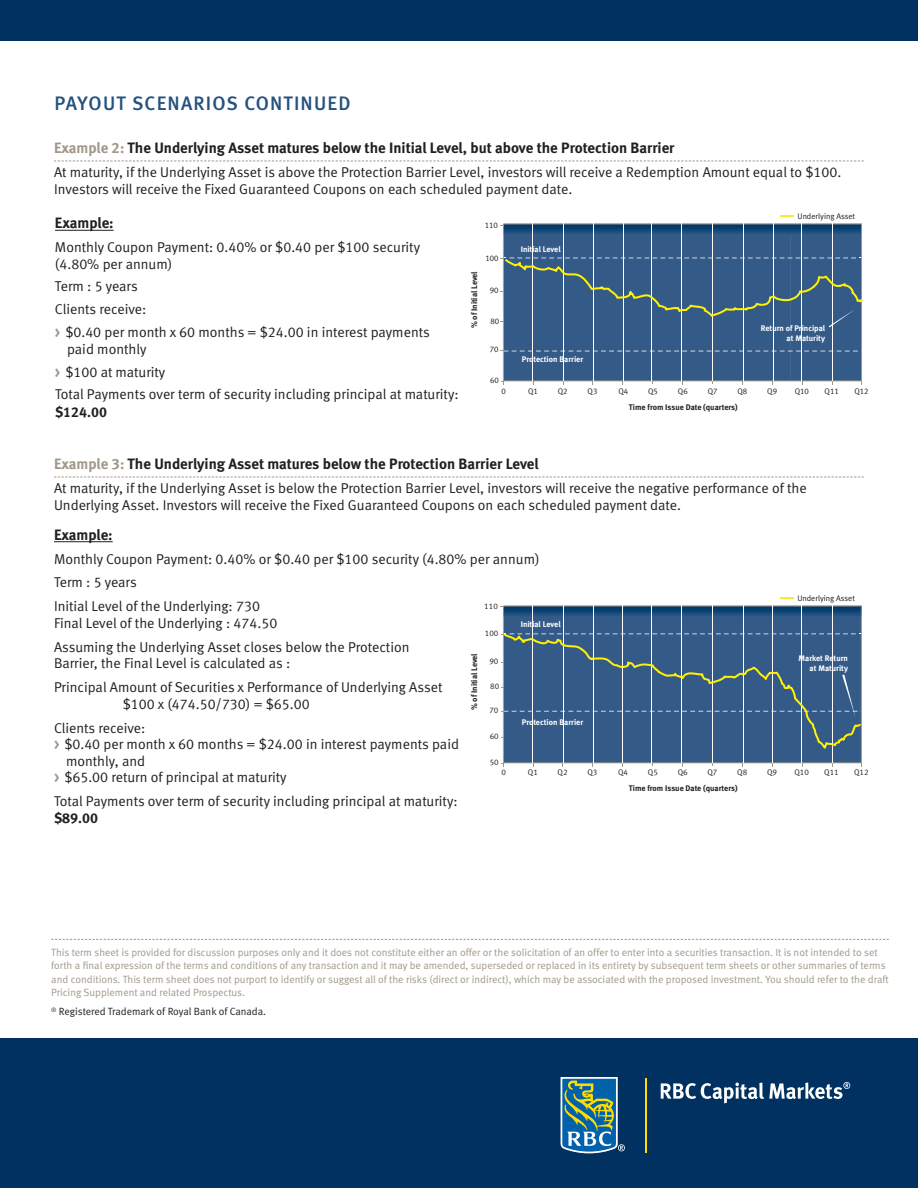
<style>
.page{position:relative;width:918px;height:1188px;background:#fff}
.page>*{position:absolute;margin:0;border:0;box-sizing:border-box;transform-origin:0 0}
.t1{font:19.5px "Meta Medium LF";letter-spacing:.06em;color:#23527f}
.t2{font:15px "Meta Bold LF";color:#231f20}
.t3{font:14.25px/16.5px "Meta Normal LF";color:#231f20}
.t4{font:10.5px/13.5px "Meta Normal LF";color:#a1988a}
.t5{font:10.5px "Meta Normal LF";letter-spacing:-.005em;color:#231f20}
.t6{font:8.1px/9.8px "Meta Bold LF";color:#fff;text-align:right}
.t7{font:8.1px "Meta Bold LF";color:#231f20}
.t8{font:8.1px "Meta Normal LF";color:#231f20}
.t9{font:8.1px "Meta Plus Normal Caps";color:#231f20}
.t10{font:8.1px "Meta Plus Normal";color:#231f20}
.s1{color:#a1988a}
.s2{font-family:"Meta Bold LF";color:#a1988a}
.s3{font-family:"Meta Bold LF"}
</style>
<div class="page">
<svg style="left:54px;top:161px;width:810px;height:1px"></svg>
<svg style="left:54px;top:477px;width:810px;height:1px"></svg>
<hr style="left:54px;top:541px;width:59px;height:1px;background:#231f20">
<hr style="left:55px;top:230px;width:59px;height:1px;background:#231f20">
<svg style="left:503px;top:224px;width:359px;height:157px;background:#365c88"></svg>
<hr style="left:533px;top:223px;width:1px;height:157px;background:#fff">
<hr style="left:563px;top:223px;width:1px;height:157px;background:#fff">
<hr style="left:593px;top:223px;width:1px;height:157px;background:#fff">
<hr style="left:623px;top:223px;width:1px;height:157px;background:#fff">
<hr style="left:652px;top:223px;width:1px;height:157px;background:#fff">
<hr style="left:682px;top:223px;width:1px;height:157px;background:#fff">
<hr style="left:712px;top:223px;width:1px;height:157px;background:#fff">
<hr style="left:743px;top:223px;width:1px;height:157px;background:#fff">
<hr style="left:773px;top:223px;width:1px;height:157px;background:#fff">
<hr style="left:802px;top:223px;width:1px;height:157px;background:#fff">
<hr style="left:832px;top:223px;width:1px;height:157px;background:#fff">
<svg style="left:780px;top:215px;width:14px;height:1px"></svg>
<svg style="left:501px;top:258px;width:362px;height:69px;background:#466889"></svg>
<svg style="left:503px;top:606px;width:359px;height:157px;background:#335a85"></svg>
<hr style="left:533px;top:605px;width:1px;height:157px;background:#fff">
<hr style="left:563px;top:605px;width:1px;height:157px;background:#fff">
<hr style="left:593px;top:605px;width:1px;height:157px;background:#fff">
<hr style="left:623px;top:605px;width:1px;height:157px;background:#fff">
<hr style="left:652px;top:605px;width:1px;height:157px;background:#fff">
<hr style="left:681px;top:605px;width:1px;height:157px;background:#fff">
<hr style="left:712px;top:605px;width:1px;height:157px;background:#fff">
<hr style="left:743px;top:605px;width:1px;height:157px;background:#fff">
<hr style="left:773px;top:605px;width:1px;height:157px;background:#fff">
<hr style="left:802px;top:605px;width:1px;height:157px;background:#fff">
<hr style="left:832px;top:605px;width:1px;height:157px;background:#fff">
<svg style="left:780px;top:597px;width:14px;height:2px"></svg>
<svg style="left:501px;top:633px;width:361px;height:116px;background:#41648a"></svg>
<div style="left:0;top:0;width:918px;height:40px;background:#003160"></div>
<div style="left:0;top:1039px;width:918px;height:149px;background:#003160"></div>
<svg style="left:51px;top:939px;width:838px;height:1px"></svg>
<hr style="left:645px;top:1078px;width:2px;height:75px;background:#ffdc01">
<svg style="left:661px;top:1082px;width:189px;height:21px"></svg>
<svg style="left:560px;top:1077px;width:65px;height:77px;background:#4b8392"></svg>
<h1 class="t1" style="left:54px;top:92px;width:298px">PAYOUT SCENARIOS CONTINUEd</h1>
<h3 class="t2" style="left:54px;top:139px;width:622px"><span class="s1">Example 2:</span> The Underlying Asset matures below the Initial Level, but above the Protection Barrier</h3>
<p class="t3" style="left:54px;top:164px;width:789px">At maturity, if the Underlying Asset is above the Protection Barrier Level, investors will receive a Redemption Amount equal to $100.<br>Investors will receive the Fixed Guaranteed Coupons on each scheduled payment date.</p>
<p class="t2" style="left:55px;top:214px;width:60px">Example:</p>
<p class="t3" style="left:55px;top:239px;width:367px">Monthly Coupon Payment: 0.40% or $0.40 per $100 security (4.80% per annum)</p>
<p class="t3" style="left:55px;top:278px;width:84px">Term : 5 years</p>
<p class="t3" style="left:55px;top:301px;width:93px">Clients receive:</p>
<p class="t3" style="left:67px;top:324px;width:364px;text-indent:-12px"><span class="s2">&gt;</span> $0.40 per month x 60 months = $24.00 in interest payments paid monthly</p>
<p class="t3" style="left:55px;top:363px;width:112px"><span class="s2">&gt;</span> $100 at maturity</p>
<p class="t3" style="left:55px;top:385px;width:405px;line-height:18px">Total Payments over term of security including principal at maturity: <span class="s3">$124.00</span></p>
<p class="t10" style="left:798px;top:211px;width:59px">Underlying Asset</p>
<p class="t9" style="left:485px;top:220px;width:15px">110</p>
<p class="t6" style="left:521px;top:245px;width:41px">Initial Level</p>
<p class="t9" style="left:485px;top:253px;width:15px">100</p>
<p class="t7" style="left:470px;top:328px;width:59px;rotate:-90deg">% of Initial Level</p>
<p class="t9" style="left:490px;top:286px;width:10px">90</p>
<p class="t9" style="left:491px;top:316px;width:10px">80</p>
<p class="t6" style="left:761px;top:323px;width:66px">Return of Principal at Maturity</p>
<p class="t9" style="left:490px;top:345px;width:10px">70</p>
<p class="t6" style="left:522px;top:354px;width:63px">Protection Barrier</p>
<p class="t9" style="left:490px;top:376px;width:10px">60</p>
<p class="t9" style="left:502px;top:387px;width:6px">0</p>
<p class="t9" style="left:558px;top:387px;width:11px">Q2</p>
<p class="t9" style="left:528px;top:387px;width:11px">Q1</p>
<p class="t9" style="left:588px;top:387px;width:11px">Q3</p>
<p class="t9" style="left:618px;top:387px;width:11px">Q4</p>
<p class="t9" style="left:648px;top:387px;width:11px">Q5</p>
<p class="t9" style="left:678px;top:387px;width:11px">Q6</p>
<p class="t9" style="left:708px;top:387px;width:11px">Q7</p>
<p class="t9" style="left:738px;top:387px;width:11px">Q8</p>
<p class="t9" style="left:767px;top:387px;width:11px">Q9</p>
<p class="t9" style="left:795px;top:387px;width:16px">Q10</p>
<p class="t9" style="left:825px;top:387px;width:16px">Q11</p>
<p class="t9" style="left:854px;top:387px;width:16px">Q12</p>
<p class="t7" style="left:629px;top:402px;width:110px">Time from Issue Date (quarters)</p>
<h3 class="t2" style="left:54px;top:455px;width:486px"><span class="s1">Example 3:</span> The Underlying Asset matures below the Protection Barrier Level</h3>
<p class="t3" style="left:54px;top:480px;width:754px">At maturity, if the Underlying Asset is below the Protection Barrier Level, investors will receive the negative performance of the<br>Underlying Asset. Investors will receive the Fixed Guaranteed Coupons on each scheduled payment date.</p>
<p class="t2" style="left:54px;top:525px;width:60px">Example:</p>
<p class="t3" style="left:54px;top:550px;width:487px">Monthly Coupon Payment: 0.40% or $0.40 per $100 security (4.80% per annum)</p>
<p class="t3" style="left:54px;top:574px;width:84px">Term : 5 years</p>
<p class="t3" style="left:54px;top:598px;width:208px">Initial Level of the Underlying: 730</p>
<p class="t3" style="left:54px;top:615px;width:225px">Final Level of the Underlying : 474.50</p>
<p class="t3" style="left:54px;top:639px;width:357px">Assuming the Underlying Asset closes below the Protection<br>Barrier, the Final Level is calculated as :</p>
<p class="t3" style="left:123px;top:679px;width:321px;text-indent:-69px">Principal Amount of Securities x Performance of Underlying Asset $100 x (474.50/730) = $65.00</p>
<p class="t3" style="left:54px;top:719px;width:93px">Clients receive:</p>
<p class="t3" style="left:66px;top:736px;width:395px;text-indent:-12px"><span class="s2">&gt;</span> $0.40 per month x 60 months = $24.00 in interest payments paid monthly, and</p>
<p class="t3" style="left:54px;top:769px;width:234px"><span class="s2">&gt;</span> $65.00 return of principal at maturity</p>
<p class="t3" style="left:54px;top:793px;width:405px">Total Payments over term of security including principal at maturity: <span class="s3">$89.00</span></p>
<p class="t10" style="left:797px;top:593px;width:59px">Underlying Asset</p>
<p class="t8" style="left:484px;top:601px;width:15px">110</p>
<p class="t6" style="left:521px;top:619px;width:41px">Initial Level</p>
<p class="t8" style="left:485px;top:629px;width:15px">100</p>
<p class="t7" style="left:470px;top:710px;width:59px;rotate:-90deg">% of Initial Level</p>
<p class="t6" style="left:799px;top:653px;width:51px">Market Return at Maturity</p>
<p class="t8" style="left:489px;top:656px;width:11px">90</p>
<p class="t8" style="left:490px;top:682px;width:11px">80</p>
<p class="t8" style="left:489px;top:706px;width:11px">70</p>
<p class="t6" style="left:522px;top:717px;width:63px">Protection Barrier</p>
<p class="t8" style="left:490px;top:731px;width:11px">60</p>
<p class="t8" style="left:490px;top:757px;width:11px">50</p>
<p class="t8" style="left:501px;top:768px;width:6px">0</p>
<p class="t8" style="left:558px;top:768px;width:11px">Q2</p>
<p class="t8" style="left:528px;top:768px;width:11px">Q1</p>
<p class="t8" style="left:587px;top:768px;width:11px">Q3</p>
<p class="t8" style="left:618px;top:768px;width:11px">Q4</p>
<p class="t8" style="left:648px;top:768px;width:11px">Q5</p>
<p class="t8" style="left:678px;top:768px;width:11px">Q6</p>
<p class="t8" style="left:707px;top:768px;width:11px">Q7</p>
<p class="t8" style="left:737px;top:768px;width:11px">Q8</p>
<p class="t8" style="left:767px;top:768px;width:11px">Q9</p>
<p class="t8" style="left:794px;top:768px;width:16px">Q10</p>
<p class="t8" style="left:824px;top:768px;width:16px">Q11</p>
<p class="t8" style="left:854px;top:768px;width:16px">Q12</p>
<p class="t7" style="left:629px;top:784px;width:110px">Time from Issue Date (quarters)</p>
<p class="t4" style="left:51px;top:945px;width:839px">This term sheet is provided for discussion purposes only and it does not constitute either an offer or the solicitation of an offer to enter into a securities transaction. It is not intended to set forth a final expression of the terms and conditions of any transaction and it may be amended, superseded or replaced in its entirety by subsequent term sheets or other summaries of terms and conditions. This term sheet does not purport to identify or suggest all of the risks (direct or indirect), which may be associated with the proposed investment. You should refer to the draft Pricing Supplement and related Prospectus.</p>
<p class="t5" style="left:51px;top:1006px;width:216px"><sup>®</sup> Registered Trademark of Royal Bank of Canada.</p>
</div>
